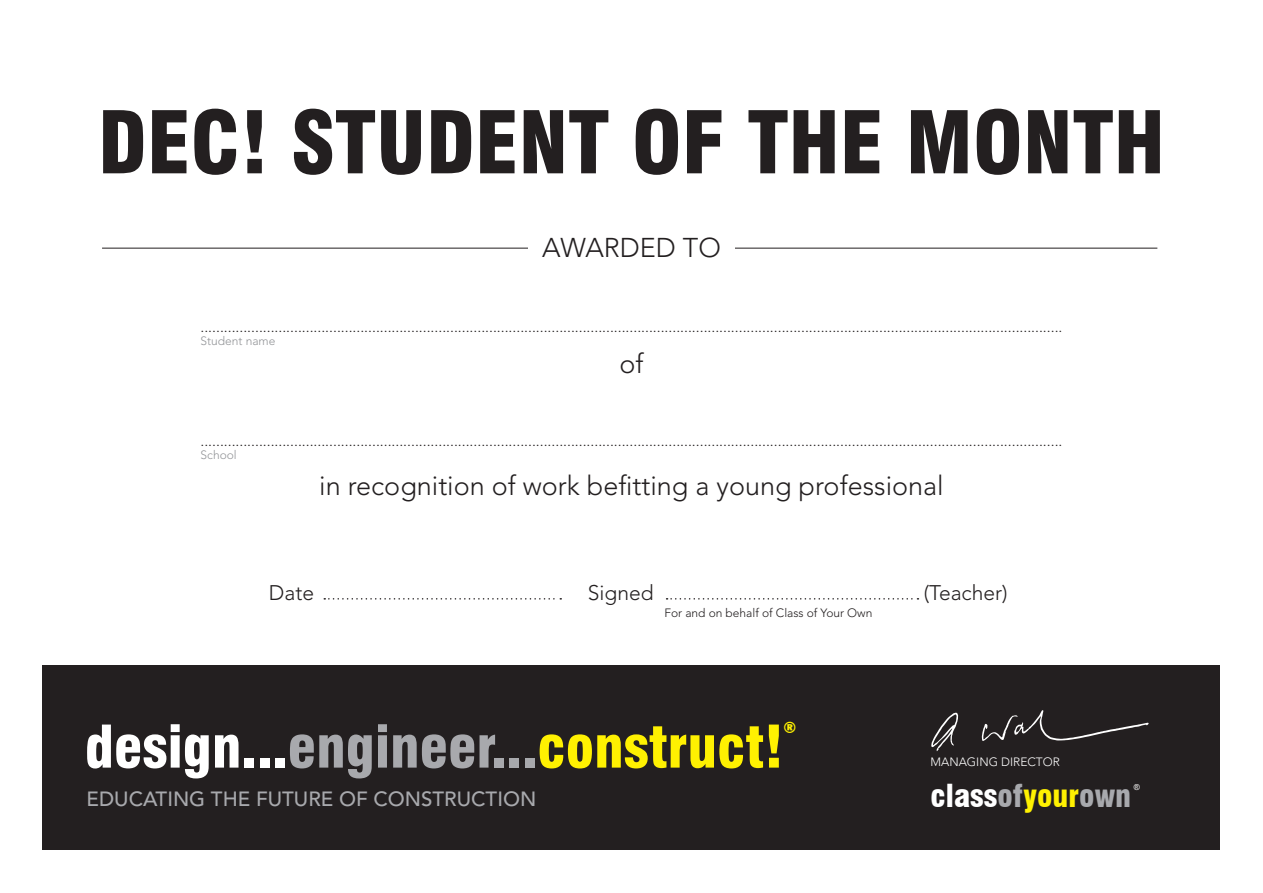
<style>
.page{position:relative;width:1263px;height:893px;background:#fff}
.page>*{position:absolute;margin:0;border:0;box-sizing:border-box;transform-origin:0 0}
.t1{font:900 condensed 84px "Swiss 721 BT";color:#231f20}
.t2{font:900 condensed 57.3px "Swiss 721 BT";color:#a8a9ad}
.t3{font:900 condensed 31.05px "Swiss 721 BT";color:#fff}
.t4{font:300 27px "Avenir LT Std";color:#231f20}
.t5{font:300 21px "Avenir LT Std";color:#231f20}
.t6{font:500 20.4px "Avenir LT Std";color:#a8a9ad}
.t7{font:900 condensed 15.3px "Swiss 721 BT";color:#fff101}
.t8{font:300 15px "Avenir LT Std";color:#231f20}
.t9{font:300 12px "Avenir LT Std";color:#231f20}
.t10{font:300 12px "Avenir LT Std";color:#939598}
.t11{font:300 12px "Avenir LT Std";color:#fff}
.t12{font:8.25px "Arial";color:#fff}
.s1{color:#fff}
.s2{color:#fff101}
.s3{color:#a8a9ad}
</style>
<div class="page">
<hr style="left:102px;top:248px;width:1055px;height:1px;background:#231f20">
<div style="left:528px;top:232px;width:207px;height:28px;background:#fff"></div>
<div style="left:43px;top:665px;width:1177px;height:185px;background:#231f20"></div>
<svg style="left:324px;top:598px;width:237px;height:2px"></svg>
<svg style="left:666px;top:598px;width:252px;height:2px"></svg>
<svg style="left:931px;top:713px;width:27px;height:38px"></svg>
<svg style="left:982px;top:710px;width:167px;height:31px"></svg>
<h1 class="t1" style="left:98px;top:92px;width:1068px">DEC! STUDENT OF THE MONTH</h1>
<h3 class="t4" style="left:542px;top:232px;width:180px">AWARDED TO</h3>
<p class="t8" style="left:200px;top:318px;width:863px">.............................................................................................................................................................................................................................</p>
<h3 class="t4" style="left:619px;top:347px;width:26px">of</h3>
<p class="t10" style="left:201px;top:334px;width:76px">Student name</p>
<p class="t8" style="left:200px;top:432px;width:863px">.............................................................................................................................................................................................................................</p>
<h3 class="t4" style="left:319px;top:470px;width:626px">in recognition of work befitting a young professional</h3>
<p class="t10" style="left:201px;top:448px;width:38px">School</p>
<h3 class="t5" style="left:269px;top:580px;width:47px">Date</h3>
<h3 class="t5" style="left:588px;top:580px;width:67px">Signed</h3>
<p class="t9" style="left:664px;top:606px;width:209px">For and on behalf of Class of Your Own</p>
<h3 class="t5" style="left:924px;top:580px;width:85px">(Teacher)</h3>
<h2 class="t2" style="left:85px;top:712px;width:700px"><span class="s1">design...</span>engineer...<span class="s2">construct!</span></h2>
<p class="t7" style="left:783px;top:718px;width:14px">®</p>
<h3 class="t6" style="left:87px;top:787px;width:451px">EDUCATING THE FUTURE OF CONSTRUCTION</h3>
<h3 class="t3" style="left:930px;top:777px;width:202px">class<span class="s3">of</span><span class="s2">your</span><span class="s3">own</span></h3>
<p class="t12" style="left:1134px;top:781px;width:8px">®</p>
<p class="t11" style="left:930px;top:755px;width:131px">MANAGING DIRECTOR</p>
</div>
